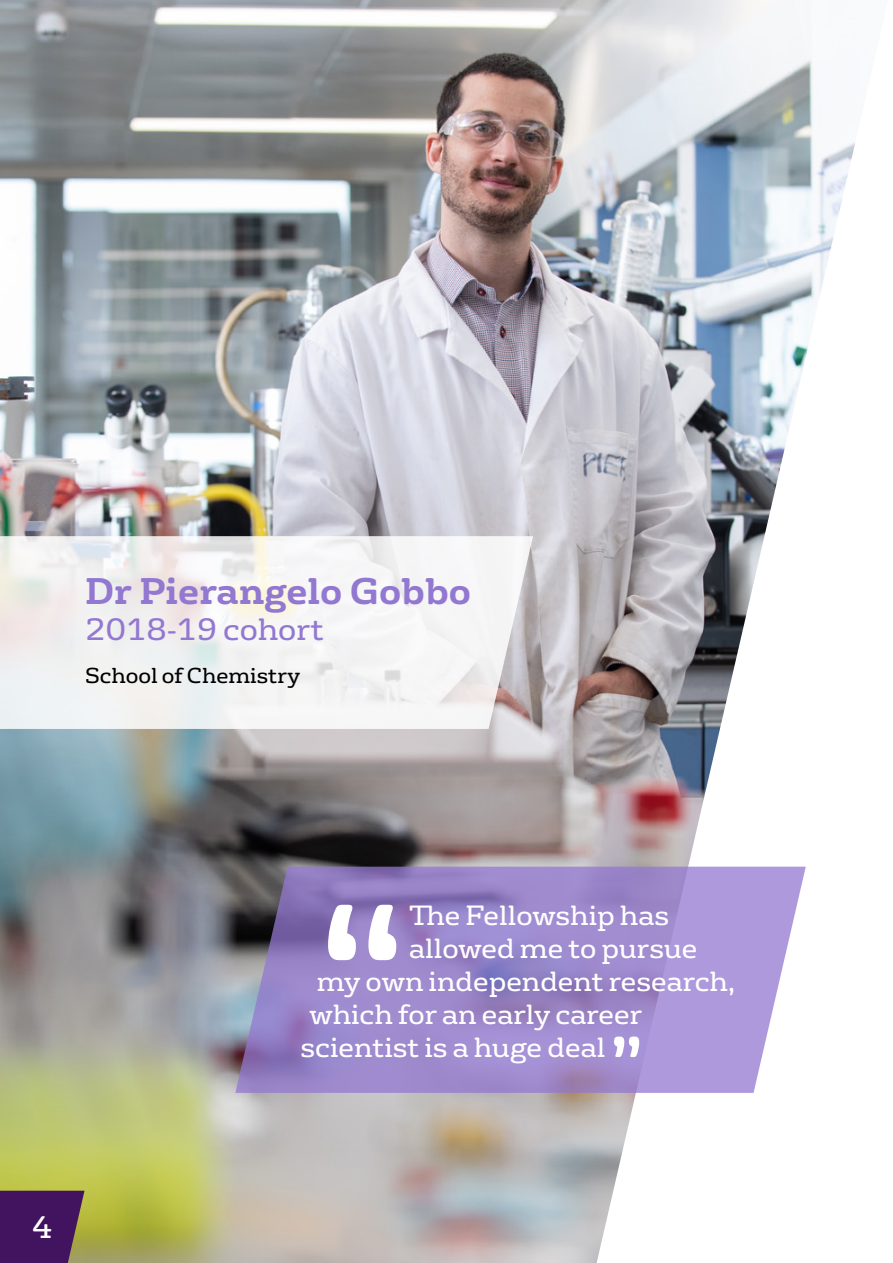
<style>
.page{position:relative;width:893px;height:1263px;background:#fff}
.page>*{position:absolute;margin:0;border:0;box-sizing:border-box;transform-origin:0 0}
.t1{font:700 36px "FS Rufus";color:#9278d1}
.t2{font:30px "FS Rufus";color:#9278d1}
.t3{font:30px "FS Rufus";color:#fff}
.t4{font:27px "FS Rufus";color:#fff}
.t5{font:21px "FS Rufus";color:#000}
</style>
<div class="page">
<img style="left:0;top:0;width:855px;height:1263px">
<svg style="left:235px;top:867px;width:571px;height:226px;background:#9f8dca"></svg>
<svg style="left:0;top:536px;width:533px;height:193px;fill:#f3f3f3"></svg>
<svg style="left:328px;top:905px;width:68px;height:55px"></svg>
<svg style="left:614px;top:1036px;width:25px;height:21px"></svg>
<svg style="left:0;top:1191px;width:85px;height:72px;background:#4c235c"></svg>
<h1 class="t1" style="left:85px;top:559px;width:387px">Dr Pierangelo Gobbo</h1>
<p class="t2" style="left:85px;top:604px;width:240px">2018-19 cohort</p>
<p class="t5" style="left:85px;top:658px;width:217px">School of Chemistry</p>
<p class="t3" style="left:32px;top:1202px;width:22px">4</p>
<p class="t4" style="left:409px;top:893px;width:261px">The Fellowship has</p>
<p class="t4" style="left:409px;top:926px;width:290px">allowed me to pursue</p>
<p class="t4" style="left:317px;top:959px;width:420px">my own independent research,</p>
<p class="t4" style="left:309px;top:992px;width:334px">which for an early career</p>
<p class="t4" style="left:300px;top:1025px;width:306px">scientist is a huge deal</p>
</div>
